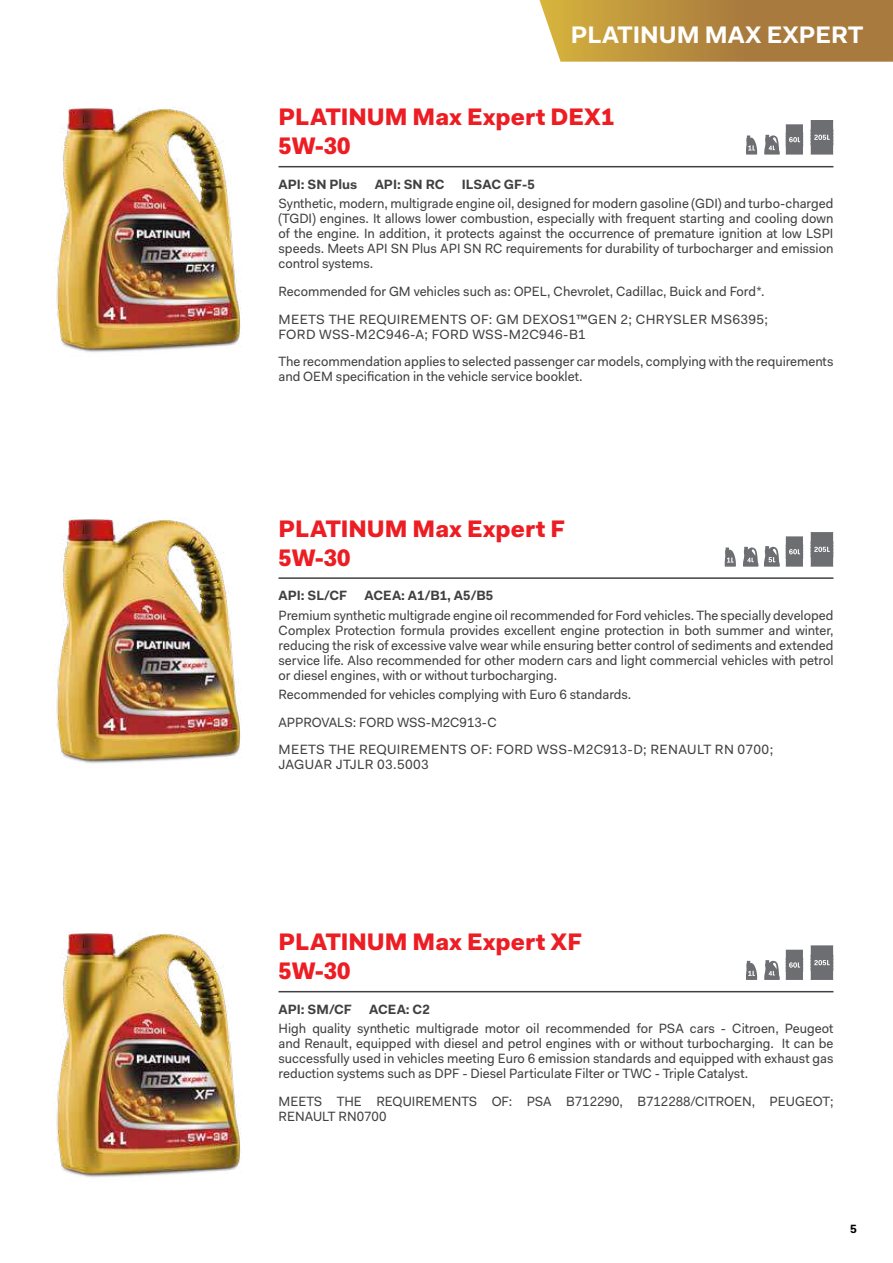
<style>
.page{position:relative;width:893px;height:1263px;background:#fff}
.page>*{position:absolute;margin:0;border:0;box-sizing:border-box;transform-origin:0 0}
.t1{font:900 24px/28.8px "Fakt Pro";color:#ed1d24}
.t2{font:700 24px "Fakt Pro";color:#fff}
.t3{font:13.5px/15px "Fakt Pro";color:#414042}
.t4{font:700 13.5px "Fakt Pro";color:#414042}
.t5{font:13.5px "Fakt Pro";letter-spacing:.025em;color:#414042}
.t6{font:700 12px "Fakt Pro";color:#000}
</style>
<div class="page">
<hr style="left:279px;top:166px;width:554px;height:1px;background:#414042">
<hr style="left:279px;top:577px;width:554px;height:2px;background:#414042">
<hr style="left:279px;top:991px;width:554px;height:1px;background:#414042">
<img style="left:56px;top:932px;width:186px;height:246px">
<img style="left:56px;top:518px;width:186px;height:246px">
<img style="left:56px;top:107px;width:186px;height:246px">
<svg style="left:786px;top:124px;width:17px;height:31px"></svg>
<svg style="left:746px;top:135px;width:11px;height:20px"></svg>
<svg style="left:810px;top:120px;width:23px;height:35px"></svg>
<svg style="left:764px;top:135px;width:16px;height:20px"></svg>
<svg style="left:786px;top:536px;width:17px;height:31px"></svg>
<svg style="left:725px;top:547px;width:11px;height:20px"></svg>
<svg style="left:810px;top:532px;width:23px;height:35px"></svg>
<svg style="left:743px;top:547px;width:15px;height:20px"></svg>
<svg style="left:786px;top:950px;width:17px;height:30px"></svg>
<svg style="left:746px;top:961px;width:11px;height:19px"></svg>
<svg style="left:810px;top:945px;width:23px;height:35px"></svg>
<svg style="left:764px;top:960px;width:16px;height:20px"></svg>
<svg style="left:764px;top:546px;width:16px;height:21px"></svg>
<svg style="left:539px;top:0;width:354px;height:62px;background:#b78d44"></svg>
<h1 class="t2" style="left:571px;top:19px;width:294px">PLATINUM MAX EXPERT</h1>
<h1 class="t1" style="left:279px;top:103px;width:337px">PLATINUM Max Expert DEX1<br>5W-30</h1>
<p class="t4" style="left:279px;top:175px;width:80px">API: SN Plus</p>
<p class="t4" style="left:375px;top:175px;width:71px">API: SN RC</p>
<p class="t4" style="left:462px;top:175px;width:75px">ILSAC GF-5</p>
<p class="t3" style="left:279px;top:196px;width:556px;text-align:justify">Synthetic, modern, multigrade engine oil, designed for modern gasoline (GDI) and turbo-charged (TGDI) engines. It allows lower combustion, especially with frequent starting and cooling down of the engine. In addition, it protects against the occurrence of premature ignition at low LSPI speeds. Meets API SN Plus API SN RC requirements for durability of turbocharger and emission control systems.</p>
<p class="t3" style="left:279px;top:277px;width:491px;line-height:27.8px">Recommended for GM vehicles such as: OPEL, Chevrolet, Cadillac, Buick and Ford*.<br>MEETS THE REQUIREMENTS OF: GM DEXOS1™GEN 2; CHRYSLER MS6395;</p>
<p class="t3" style="left:279px;top:320px;width:556px;line-height:27.8px">FORD WSS-M2C946-A; FORD WSS-M2C946-B1<br>The recommendation applies to selected passenger car models, complying with the requirements</p>
<p class="t3" style="left:279px;top:369px;width:306px">and OEM specification in the vehicle service booklet.</p>
<h1 class="t1" style="left:279px;top:514px;width:288px">PLATINUM Max Expert F<br>5W-30</h1>
<p class="t4" style="left:279px;top:587px;width:70px">API: SL/CF</p>
<p class="t4" style="left:365px;top:587px;width:130px">ACEA: A1/B1, A5/B5</p>
<p class="t3" style="left:279px;top:607px;width:556px;text-align:justify">Premium synthetic multigrade engine oil recommended for Ford vehicles. The specially developed Complex Protection formula provides excellent engine protection in both summer and winter, reducing the risk of excessive valve wear while ensuring better control of sediments and extended service life. Also recommended for other modern cars and light commercial vehicles with petrol or diesel engines, with or without turbocharging.</p>
<p class="t3" style="left:279px;top:680px;width:496px;line-height:27.8px">Recommended for vehicles complying with Euro 6 standards.<br>APPROVALS: FORD WSS-M2C913-C<br>MEETS THE REQUIREMENTS OF: FORD WSS-M2C913-D; RENAULT RN 0700;</p>
<p class="t5" style="left:279px;top:756px;width:152px">JAGUAR JTJLR 03.5003</p>
<h1 class="t1" style="left:279px;top:927px;width:305px">PLATINUM Max Expert XF<br>5W-30</h1>
<p class="t4" style="left:279px;top:1000px;width:75px">API: SM/CF</p>
<p class="t4" style="left:369px;top:1000px;width:62px">ACEA: C2</p>
<p class="t3" style="left:279px;top:1021px;width:556px;text-align:justify">High quality synthetic multigrade motor oil recommended for PSA cars - Citroen, Peugeot and Renault, equipped with diesel and petrol engines with or without turbocharging. It can be successfully used in vehicles meeting Euro 6 emission standards and equipped with exhaust gas reduction systems such as DPF - Diesel Particulate Filter or TWC - Triple Catalyst.</p>
<p class="t3" style="left:279px;top:1094px;width:556px">MEETS THE REQUIREMENTS OF: PSA B712290, B712288/CITROEN, PEUGEOT;<br>RENAULT RN0700</p>
<p class="t6" style="left:850px;top:1221px;width:8px">5</p>
</div>
